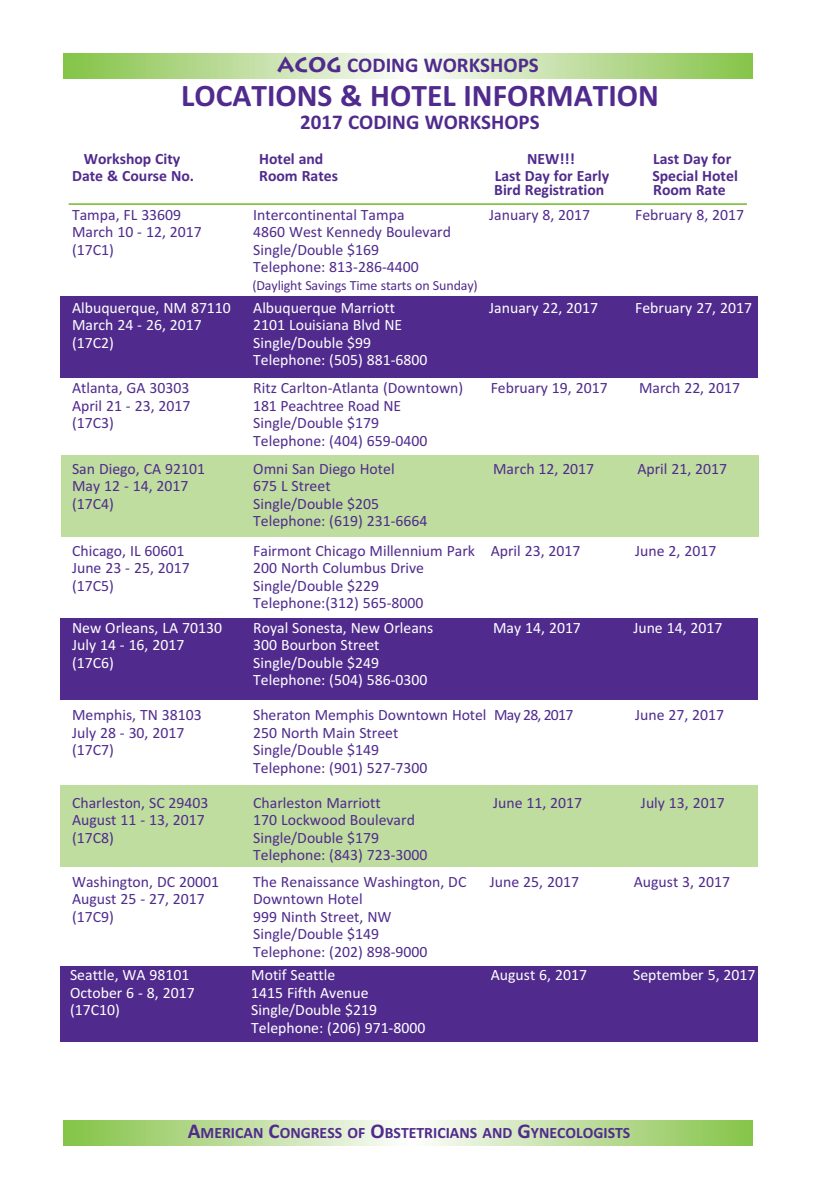
<style>
.page{position:relative;width:819px;height:1197px;background:#fff}
.page>*{position:absolute;margin:0;border:0;box-sizing:border-box;transform-origin:0 0}
.t1{font:700 31.5px "Calibri";color:#502b8d}
.t2{font:700 21px "Calibri";color:#502b8d}
.t3{font:15.75px/17.5px "Calibri";color:#502b8d}
.t4{font:15.75px/17.5px "Calibri";color:#fff}
.t5{font:700 15.75px "Calibri";color:#502b8d}
.t6{font:14px "Calibri";letter-spacing:-.01em;color:#502b8d}
.s1{font-family:"Lithos"}
.s2{font-size:21px}
</style>
<div class="page">
<div style="left:60px;top:785px;width:698px;height:81px;background:#bfdd9f"></div>
<div style="left:60px;top:619px;width:698px;height:81px;background:#502b8d"></div>
<div style="left:61px;top:455px;width:698px;height:81px;background:#bfdd9f"></div>
<div style="left:60px;top:296px;width:698px;height:81px;background:#502b8d"></div>
<hr style="left:69px;top:203px;width:678px;height:2px;background:#83c447">
<svg style="left:63px;top:1120px;width:690px;height:25px"></svg>
<svg style="left:63px;top:53px;width:690px;height:25px"></svg>
<div style="left:60px;top:966px;width:698px;height:76px;background:#502b8d"></div>
<h2 class="t2" style="left:277px;top:52px;width:263px"><span class="s1">ACOG</span> CODING WORKSHOPS</h2>
<h1 class="t1" style="left:181px;top:76px;width:479px">LOCATIONS &amp; HOTEL INFORMATION</h1>
<h2 class="t2" style="left:300px;top:109px;width:241px">2017 CODING WORKSHOPS</h2>
<p class="t5" style="left:84px;top:149px;width:98px">Workshop City</p>
<p class="t5" style="left:259px;top:149px;width:66px">Hotel and</p>
<p class="t5" style="left:527px;top:149px;width:49px">NEW!!!</p>
<p class="t5" style="left:653px;top:149px;width:80px">Last Day for</p>
<p class="t5" style="left:72px;top:166px;width:124px">Date &amp; Course No.</p>
<p class="t5" style="left:259px;top:166px;width:80px">Room Rates</p>
<p class="t5" style="left:495px;top:166px;width:116px">Last Day for Early</p>
<p class="t5" style="left:652px;top:166px;width:87px">Special Hotel</p>
<p class="t5" style="left:494px;top:180px;width:112px">Bird Registration</p>
<p class="t5" style="left:653px;top:180px;width:74px">Room Rate</p>
<p class="t3" style="left:72px;top:206px;width:111px">Tampa, FL 33609</p>
<p class="t3" style="left:253px;top:206px;width:153px">Intercontinental Tampa</p>
<p class="t3" style="left:489px;top:206px;width:102px">January 8, 2017</p>
<p class="t3" style="left:635px;top:206px;width:110px">February 8, 2017</p>
<p class="t3" style="left:72px;top:224px;width:131px">March 10 - 12, 2017</p>
<p class="t3" style="left:253px;top:224px;width:199px">4860 West Kennedy Boulevard</p>
<p class="t3" style="left:72px;top:241px;width:43px">(17C1)</p>
<p class="t3" style="left:253px;top:241px;width:167px">Single/Double $169<br>Telephone: 813-286-4400</p>
<p class="t6" style="left:252px;top:276px;width:227px">(Daylight Savings Time starts on Sunday)</p>
<p class="t4" style="left:72px;top:299px;width:160px">Albuquerque, NM 87110</p>
<p class="t4" style="left:253px;top:299px;width:143px">Albuquerque Marriott</p>
<p class="t4" style="left:489px;top:299px;width:110px">January 22, 2017</p>
<p class="t4" style="left:635px;top:299px;width:118px">February 27, 2017</p>
<p class="t4" style="left:72px;top:316px;width:131px">March 24 - 26, 2017</p>
<p class="t4" style="left:253px;top:316px;width:151px">2101 Louisiana Blvd NE</p>
<p class="t4" style="left:72px;top:334px;width:43px">(17C2)</p>
<p class="t4" style="left:253px;top:334px;width:176px">Single/Double $99<br>Telephone: (505) 881-6800</p>
<p class="t3" style="left:72px;top:379px;width:119px">Atlanta, GA 30303</p>
<p class="t3" style="left:253px;top:379px;width:212px">Ritz Carlton-Atlanta (Downtown)</p>
<p class="t3" style="left:491px;top:379px;width:118px">February 19, 2017</p>
<p class="t3" style="left:639px;top:379px;width:103px">March 22, 2017</p>
<p class="t3" style="left:72px;top:397px;width:120px">April 21 - 23, 2017</p>
<p class="t3" style="left:253px;top:397px;width:149px">181 Peachtree Road NE</p>
<p class="t3" style="left:72px;top:414px;width:43px">(17C3)</p>
<p class="t3" style="left:253px;top:414px;width:176px">Single/Double $179<br>Telephone: (404) 659-0400</p>
<p class="t3" style="left:72px;top:460px;width:135px">San Diego, CA 92101</p>
<p class="t3" style="left:253px;top:460px;width:143px">Omni San Diego Hotel</p>
<p class="t3" style="left:493px;top:460px;width:103px">March 12, 2017</p>
<p class="t3" style="left:637px;top:460px;width:91px">April 21, 2017</p>
<p class="t3" style="left:72px;top:477px;width:118px">May 12 - 14, 2017</p>
<p class="t3" style="left:253px;top:477px;width:79px">675 L Street</p>
<p class="t3" style="left:72px;top:495px;width:43px">(17C4)</p>
<p class="t3" style="left:253px;top:495px;width:176px">Single/Double $205<br>Telephone: (619) 231-6664</p>
<p class="t3" style="left:72px;top:542px;width:114px">Chicago, IL 60601</p>
<p class="t3" style="left:253px;top:542px;width:329px">Fairmont Chicago Millennium Park April 23, 2017</p>
<p class="t3" style="left:635px;top:542px;width:83px">June 2, 2017</p>
<p class="t3" style="left:72px;top:560px;width:119px">June 23 - 25, 2017</p>
<p class="t3" style="left:253px;top:560px;width:172px">200 North Columbus Drive</p>
<p class="t3" style="left:72px;top:577px;width:43px">(17C5)</p>
<p class="t3" style="left:253px;top:577px;width:172px">Single/Double $229<br>Telephone:(312) 565-8000</p>
<p class="t4" style="left:72px;top:619px;width:151px">New Orleans, LA 70130</p>
<p class="t4" style="left:253px;top:619px;width:182px">Royal Sonesta, New Orleans</p>
<p class="t4" style="left:493px;top:619px;width:89px">May 14, 2017</p>
<p class="t4" style="left:633px;top:619px;width:91px">June 14, 2017</p>
<p class="t4" style="left:72px;top:637px;width:114px">July 14 - 16, 2017</p>
<p class="t4" style="left:253px;top:637px;width:128px">300 Bourbon Street</p>
<p class="t4" style="left:72px;top:654px;width:43px">(17C6)</p>
<p class="t4" style="left:253px;top:654px;width:176px">Single/Double $249<br>Telephone: (504) 586-0300</p>
<p class="t3" style="left:72px;top:707px;width:131px">Memphis, TN 38103</p>
<p class="t3" style="left:253px;top:707px;width:322px">Sheraton Memphis Downtown Hotel May 28, 2017</p>
<p class="t3" style="left:635px;top:707px;width:91px">June 27, 2017</p>
<p class="t3" style="left:72px;top:724px;width:114px">July 28 - 30, 2017</p>
<p class="t3" style="left:253px;top:724px;width:147px">250 North Main Street</p>
<p class="t3" style="left:72px;top:742px;width:43px">(17C7)</p>
<p class="t3" style="left:253px;top:742px;width:176px">Single/Double $149<br>Telephone: (901) 527-7300</p>
<p class="t3" style="left:72px;top:794px;width:138px">Charleston, SC 29403</p>
<p class="t3" style="left:253px;top:794px;width:129px">Charleston Marriott</p>
<p class="t3" style="left:493px;top:794px;width:91px">June 11, 2017</p>
<p class="t3" style="left:641px;top:794px;width:85px">July 13, 2017</p>
<p class="t3" style="left:72px;top:812px;width:134px">August 11 - 13, 2017</p>
<p class="t3" style="left:253px;top:812px;width:163px">170 Lockwood Boulevard</p>
<p class="t3" style="left:72px;top:829px;width:43px">(17C8)</p>
<p class="t3" style="left:253px;top:829px;width:176px">Single/Double $179<br>Telephone: (843) 723-3000</p>
<p class="t3" style="left:72px;top:873px;width:148px">Washington, DC 20001</p>
<p class="t3" style="left:253px;top:873px;width:215px">The Renaissance Washington, DC</p>
<p class="t3" style="left:490px;top:873px;width:91px">June 25, 2017</p>
<p class="t3" style="left:634px;top:873px;width:98px">August 3, 2017</p>
<p class="t3" style="left:72px;top:890px;width:134px">August 25 - 27, 2017</p>
<p class="t3" style="left:253px;top:890px;width:111px">Downtown Hotel</p>
<p class="t3" style="left:72px;top:908px;width:43px">(17C9)</p>
<p class="t3" style="left:253px;top:908px;width:176px">999 Ninth Street, NW<br>Single/Double $149<br>Telephone: (202) 898-9000</p>
<p class="t4" style="left:70px;top:966px;width:121px">Seattle, WA 98101</p>
<p class="t4" style="left:251px;top:966px;width:85px">Motif Seattle</p>
<p class="t4" style="left:491px;top:966px;width:98px">August 6, 2017</p>
<p class="t4" style="left:633px;top:966px;width:124px">September 5, 2017</p>
<p class="t4" style="left:70px;top:984px;width:126px">October 6 - 8, 2017</p>
<p class="t4" style="left:251px;top:984px;width:119px">1415 Fifth Avenue</p>
<p class="t4" style="left:70px;top:1001px;width:51px">(17C10)</p>
<p class="t4" style="left:251px;top:1001px;width:176px">Single/Double $219<br>Telephone: (206) 971-8000</p>
<p class="t5" style="left:188px;top:1123px;width:444px"><span class="s2">A</span>MERICAN <span class="s2">C</span>ONGRESS OF <span class="s2">O</span>BSTETRICIANS AND <span class="s2">G</span>YNECOLOGISTS</p>
</div>
